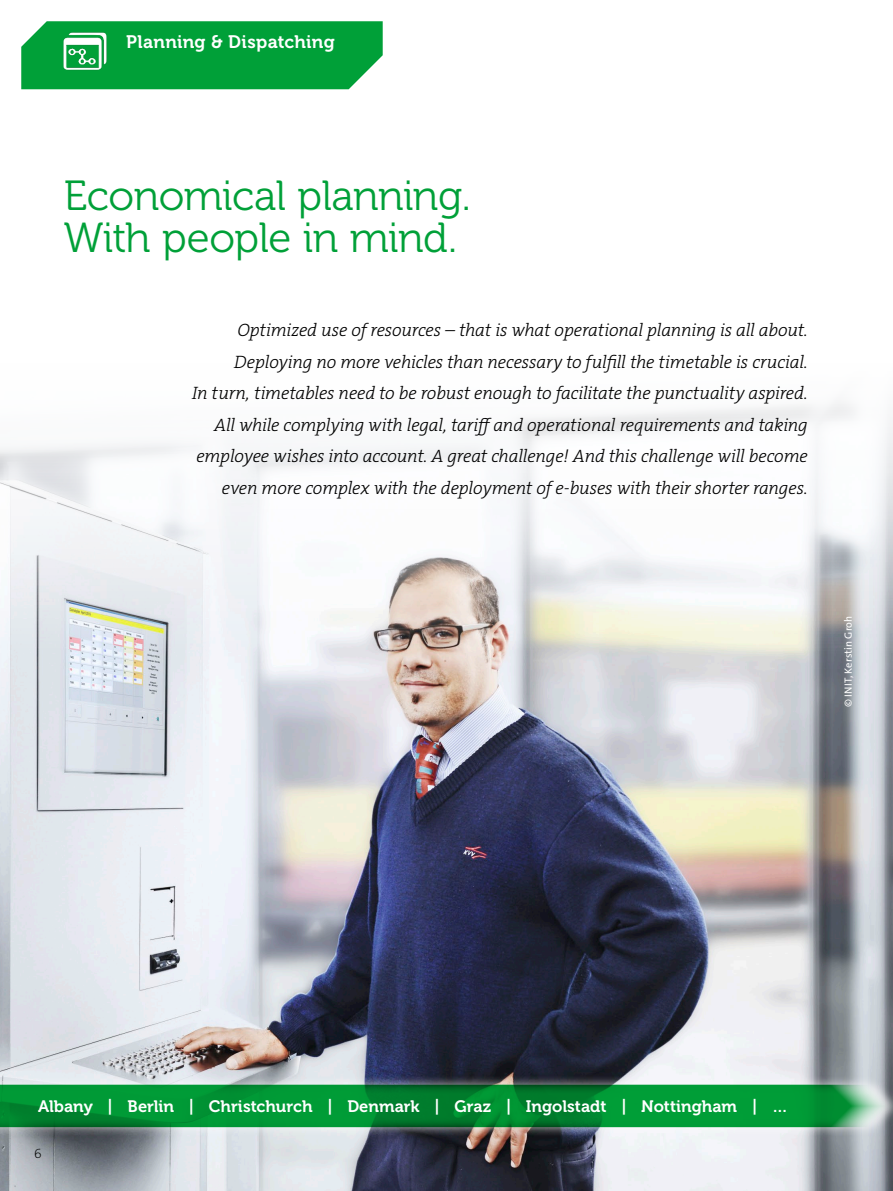
<style>
.page{position:relative;width:893px;height:1191px;background:#fff}
.page>*{position:absolute;margin:0;border:0;box-sizing:border-box;transform-origin:0 0}
.t1{font:42px/42px "Museo 300";letter-spacing:-.015em;color:#00a038}
.t2{font:italic 300 18px/31.5px "The Serif";letter-spacing:-.01em;color:#000;text-align:right}
.t3{font:18px "Museo 700";letter-spacing:.015em;color:#fff}
.t4{font:16.5px "Museo 700";color:#fff}
.t5{font:200 13.5px "The Serif";color:#000}
.t6{font:10.5px "The Sans";letter-spacing:.01em;color:#fff}
</style>
<div class="page">
<img style="left:0;top:401px;width:893px;height:790px">
<div style="left:0;top:1074px;width:893px;height:63px;background:#fff;opacity:.75"></div>
<svg style="left:0;top:1084px;width:893px;height:43px;background:#0b923b"></svg>
<div style="left:21px;top:21px;width:362px;height:68px;background:#00a038"></div>
<img style="left:62px;top:30px;width:47px;height:42px">
<p class="t3" style="left:126px;top:31px;width:210px">Planning &amp; Dispatching</p>
<h1 class="t1" style="left:64px;top:175px;width:409px">Economical planning.<br>With people in mind.</h1>
<p class="t2" style="left:192px;top:314px;width:617px">Optimized use of resources – that is what operational planning is all about.<br>Deploying no more vehicles than necessary to fulfill the timetable is crucial.<br>In turn, timetables need to be robust enough to facilitate the punctuality aspired.<br>All while complying with legal, tariff and operational requirements and taking employee wishes into account. A great challenge! And this challenge will become even more complex with the deployment of e-buses with their shorter ranges.</p>
<p class="t6" style="left:842px;top:706px;width:93px;rotate:-90deg">© INIT, Kerstin Groh</p>
<p class="t4" style="left:38px;top:1097px;width:752px">Albany | Berlin | Christchurch | Denmark | Graz | Ingolstadt | Nottingham | …</p>
<p class="t5" style="left:34px;top:1145px;width:9px">6</p>
</div>
